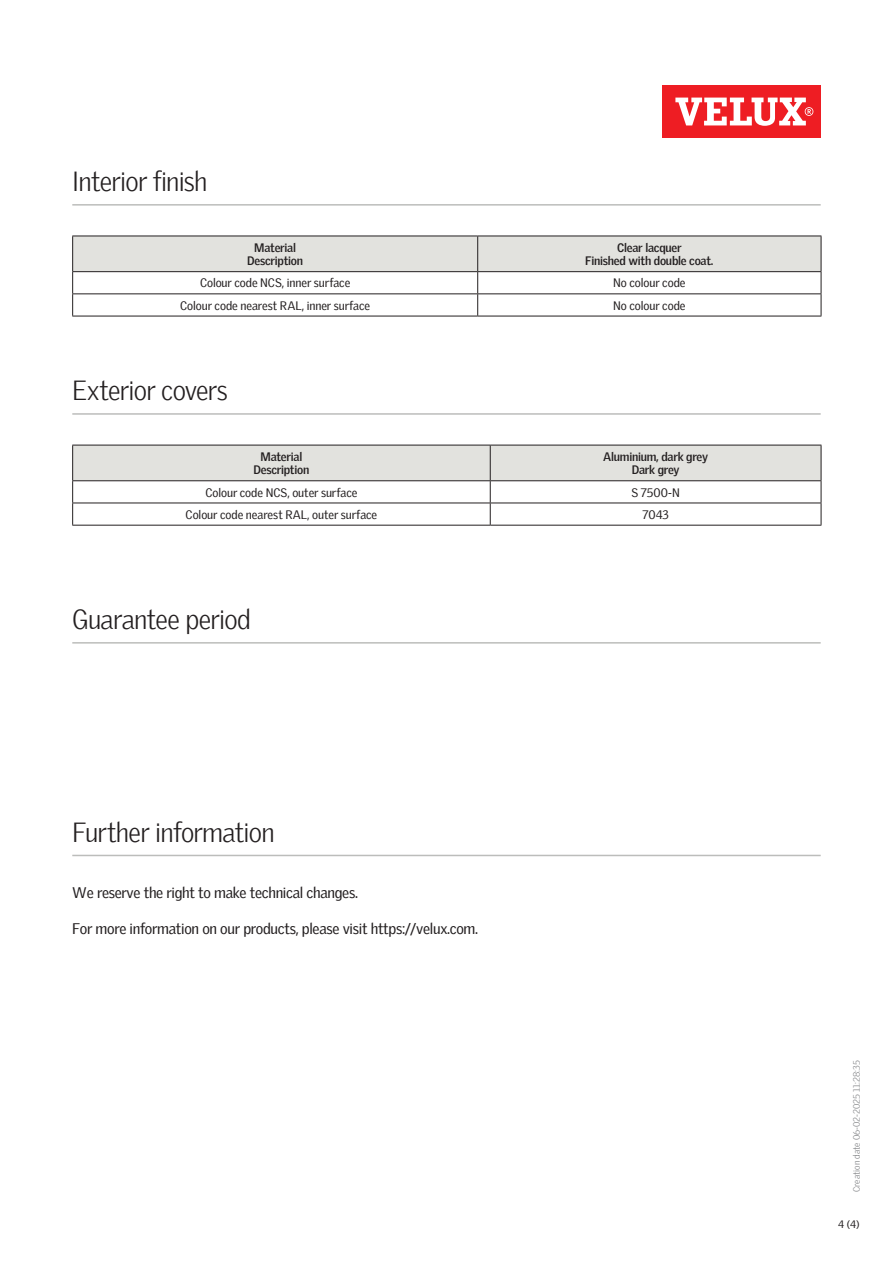
<style>
.page{position:relative;width:893px;height:1263px;background:#fff}
.page>*{position:absolute;margin:0;border:0;box-sizing:border-box;transform-origin:0 0}
.Headline_With_Line_B{font:300 27px "Velux Gothic";letter-spacing:-.025em;color:#231f20}
.Body_Regular{font:15px "Velux Gothic";letter-spacing:-.02em;color:#231f20}
.TableText{font:12px "Velux Gothic";letter-spacing:-.005em;color:#231f20}
.TableHeader{font:700 12px/13.5px "Velux Gothic";letter-spacing:-.02em;color:#231f20;text-align:center}
.t1{font:10.5px "Velux Gothic";color:#231f20}
.t2{font:300 9px "Velux Gothic";color:#7c7e81}
</style>
<div class="page">
<div style="left:662px;top:85px;width:159px;height:53px;background:#ee1d23"></div>
<svg style="left:675px;top:98px;width:138px;height:28px"></svg>
<hr style="left:72px;top:204px;width:749px;height:2px;background:#bcbdbb">
<hr style="left:72px;top:413px;width:749px;height:2px;background:#bcbdbb">
<hr style="left:72px;top:316px;width:406px;height:1px;background:#231f20">
<svg style="left:72px;top:236px;width:750px;height:80px"></svg>
<hr style="left:478px;top:316px;width:343px;height:1px;background:#231f20">
<hr style="left:72px;top:525px;width:418px;height:1px;background:#231f20">
<svg style="left:72px;top:445px;width:750px;height:80px"></svg>
<hr style="left:490px;top:525px;width:331px;height:1px;background:#231f20">
<hr style="left:72px;top:642px;width:749px;height:2px;background:#bcbdbb">
<hr style="left:72px;top:855px;width:749px;height:1px;background:#bcbdbb">
<p class="Headline_With_Line_B" style="left:72px;top:161px;width:137px">Interior finish</p>
<p class="TableHeader" style="left:247px;top:240px;width:57px">Material<br>Description</p>
<p class="TableHeader" style="left:585px;top:240px;width:130px">Clear lacquer<br>Finished with double coat.</p>
<p class="TableText" style="left:200px;top:274px;width:152px">Colour code NCS, inner surface</p>
<p class="TableText" style="left:613px;top:274px;width:74px">No colour code</p>
<p class="TableText" style="left:180px;top:296px;width:191px">Colour code nearest RAL, inner surface</p>
<p class="TableText" style="left:613px;top:296px;width:74px">No colour code</p>
<p class="Headline_With_Line_B" style="left:72px;top:370px;width:157px">Exterior covers</p>
<p class="TableHeader" style="left:254px;top:449px;width:57px">Material<br>Description</p>
<p class="TableHeader" style="left:603px;top:449px;width:106px">Aluminium, dark grey<br>Dark grey</p>
<p class="TableText" style="left:205px;top:483px;width:153px">Colour code NCS, outer surface</p>
<p class="TableText" style="left:631px;top:483px;width:50px">S 7500-N</p>
<p class="TableText" style="left:186px;top:505px;width:193px">Colour code nearest RAL, outer surface</p>
<p class="TableText" style="left:643px;top:505px;width:28px">7043</p>
<p class="Headline_With_Line_B" style="left:72px;top:599px;width:180px">Guarantee period</p>
<p class="Headline_With_Line_B" style="left:72px;top:812px;width:204px">Further information</p>
<p class="Body_Regular" style="left:72px;top:881px;width:287px">We reserve the right to make technical changes.</p>
<p class="Body_Regular" style="left:72px;top:917px;width:407px">For more information on our products, please visit https://velux.com.</p>
<p class="t2" style="left:850px;top:1192px;width:133px;rotate:-90deg">Creation date 06-02-2025 11:28:35</p>
<p class="t1" style="left:838px;top:1216px;width:23px">4 (4)</p>
</div>
